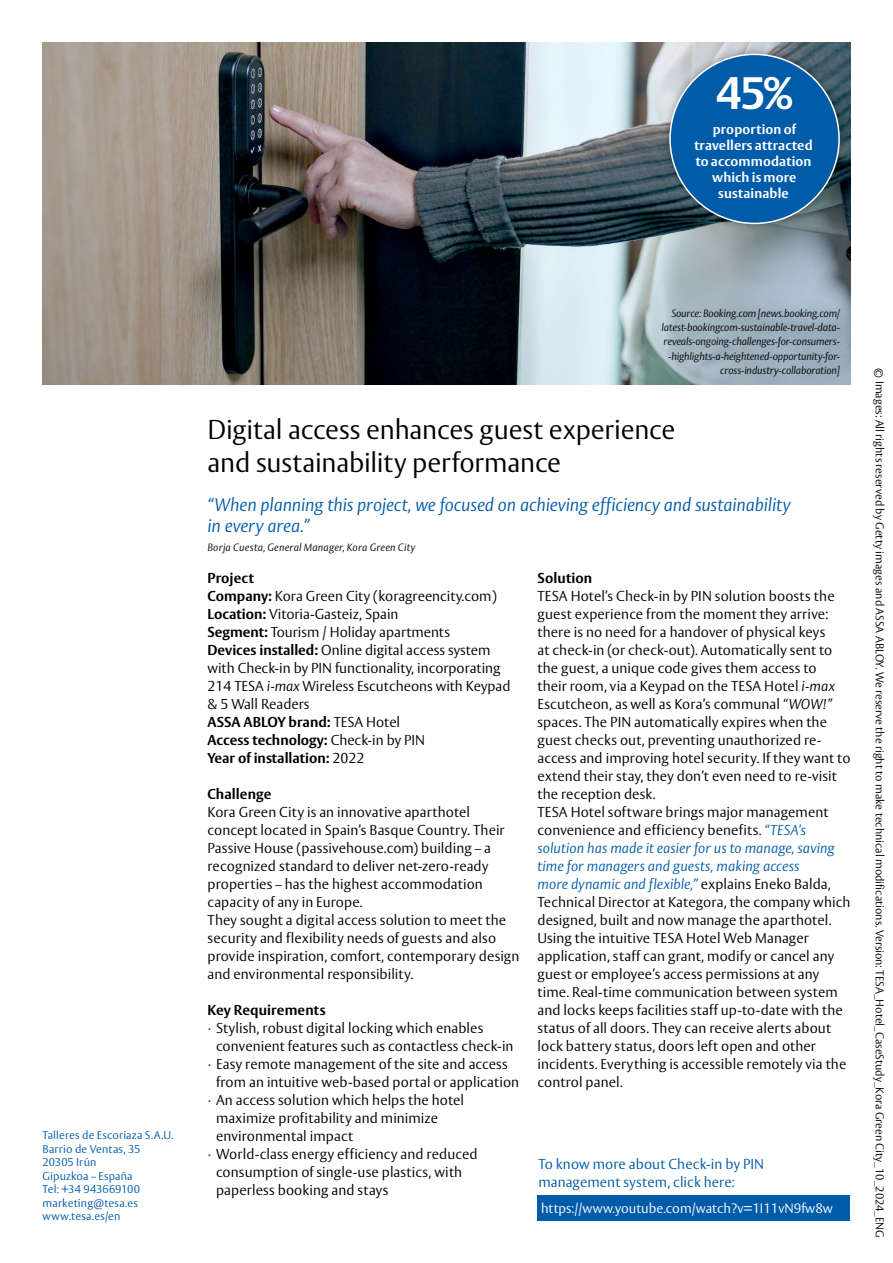
<style>
.page{position:relative;width:893px;height:1263px;background:#fff}
.page>*{position:absolute;margin:0;border:0;box-sizing:border-box;transform-origin:0 0}
.t1{font:700 45px "ASSA Vesta";color:#fff}
.t2{font:300 27px/33px "ASSA Vesta";letter-spacing:-.01em;color:#000}
.t3{font:italic 300 18px/21.8px "ASSA Vesta";letter-spacing:-.01em;color:#005ba9}
.t4{font:300 14.25px/18px "ASSA Vesta";letter-spacing:.005em;color:#000}
.t5{font:300 14.25px/18px "ASSA Vesta";letter-spacing:.005em;color:#005ba9}
.t6{font:700 14.25px "ASSA Vesta";letter-spacing:.01em;color:#000}
.t7{font:700 13.5px/16.2px "ASSA Vesta";letter-spacing:.01em;color:#fff;text-align:center}
.t8{font:300 13.5px "ASSA Vesta";color:#fff}
.t9{font:300 11.25px "ASSA Vesta";color:#000}
.t10{font:300 11.25px/13.5px "ASSA Vesta";letter-spacing:.015em;color:#005ba9}
.t11{font:italic 300 10.5px/14.2px "ASSA Vesta";letter-spacing:-.015em;color:#000;text-align:right}
.t12{font:italic 300 10.5px "ASSA Vesta";letter-spacing:.015em;color:#000}
.s1{font-weight:700}
.s2{font-style:italic}
.s3{color:#005ba9}
.s4{font-style:italic;color:#005ba9}
</style>
<div class="page">
<img style="left:43px;top:43px;width:807px;height:342px">
<div style="left:661px;top:45px;width:187px;height:187px;background:#000;opacity:.35"></div>
<div style="left:670px;top:54px;width:169px;height:169px;background:#005ba9;border-radius:50%"></div>
<div style="left:537px;top:1195px;width:313px;height:25px;background:#005ba9"></div>
<h1 class="t1" style="left:716px;top:66px;width:77px">45%</h1>
<p class="t7" style="left:694px;top:121px;width:120px">proportion of travellers attracted to accommodation which is more sustainable</p>
<p class="t10" style="left:43px;top:1129px;width:133px">Talleres de Escoriaza S.A.U.<br>Barrio de Ventas, 35<br>20305 Irún<br>Gipuzkoa – España<br>Tel: +34 943669100 marketing@tesa.es www.tesa.es/en</p>
<p class="t11" style="left:661px;top:307px;width:180px">Source: Booking.com [news.booking.com/ latest-bookingcom-sustainable-travel-data&shy;reveals-ongoing-challenges-for-consumers--highlights-a-heightened-opportunity-for&shy;cross-industry-collaboration]</p>
<h2 class="t2" style="left:207px;top:414px;width:469px">Digital access enhances guest experience and sustainability performance</h2>
<p class="t3" style="left:207px;top:494px;width:585px">“When planning this project, we focused on achieving efficiency and sustainability in every area.”</p>
<p class="t12" style="left:207px;top:541px;width:209px">Borja Cuesta, General Manager, Kora Green City</p>
<p class="t4" style="left:207px;top:569px;width:304px"><span class="s1">Project<br>Company:</span> Kora Green City (koragreencity.com)<br><span class="s1">Location:</span> Vitoria-Gasteiz, Spain<br><span class="s1">Segment:</span> Tourism / Holiday apartments<br><span class="s1">Devices installed:</span> Online digital access system with Check-in by PIN functionality, incorporating 214 TESA <span class="s2">i-max</span> Wireless Escutcheons with Keypad &amp; 5 Wall Readers<br><span class="s1">ASSA ABLOY brand:</span> TESA Hotel<br><span class="s1">Access technology:</span> Check-in by PIN<br><span class="s1">Year of installation:</span> 2022</p>
<p class="t6" style="left:207px;top:785px;width:65px">Challenge</p>
<p class="t4" style="left:207px;top:803px;width:314px">Kora Green City is an innovative aparthotel concept located in Spain’s Basque Country. Their Passive House (passivehouse.com) building – a recognized standard to deliver net-zero-ready properties – has the highest accommodation capacity of any in Europe.<br>They sought a digital access solution to meet the security and flexibility needs of guests and also provide inspiration, comfort, contemporary design and environmental responsibility.</p>
<p class="t6" style="left:207px;top:1001px;width:120px">Key Requirements</p>
<p class="t4" style="left:207px;top:1019px;width:277px"><span class="s3">∙</span> Stylish, robust digital locking which enables</p>
<p class="t4" style="left:216px;top:1037px;width:299px">convenient features such as contactless check-in</p>
<p class="t4" style="left:207px;top:1055px;width:302px"><span class="s3">∙</span> Easy remote management of the site and access</p>
<p class="t4" style="left:216px;top:1073px;width:305px">from an intuitive web-based portal or application</p>
<p class="t4" style="left:207px;top:1091px;width:258px"><span class="s3">∙</span> An access solution which helps the hotel</p>
<p class="t4" style="left:216px;top:1109px;width:224px">maximize profitability and minimize</p>
<p class="t4" style="left:216px;top:1127px;width:139px">environmental impact</p>
<p class="t4" style="left:207px;top:1145px;width:272px"><span class="s3">∙</span> World-class energy efficiency and reduced</p>
<p class="t4" style="left:216px;top:1163px;width:248px">consumption of single-use plastics, with</p>
<p class="t4" style="left:216px;top:1181px;width:174px">paperless booking and stays</p>
<p class="t6" style="left:537px;top:569px;width:56px">Solution</p>
<p class="t4" style="left:537px;top:587px;width:314px">TESA Hotel’s Check-in by PIN solution boosts the guest experience from the moment they arrive: there is no need for a handover of physical keys<br>at check-in (or check-out). Automatically sent to the guest, a unique code gives them access to<br>their room, via a Keypad on the TESA Hotel <span class="s2">i-max </span>Escutcheon, as well as Kora’s communal <span class="s2">“WOW!” </span>spaces. The PIN automatically expires when the guest checks out, preventing unauthorized re&shy;access and improving hotel security. If they want to extend their stay, they don’t even need to re-visit the reception desk.<br>TESA Hotel software brings major management convenience and efficiency benefits. <span class="s4">“TESA’s solution has made it easier for us to manage, saving time for managers and guests, making access<br>more dynamic and flexible,”</span> explains Eneko Balda, Technical Director at Kategora, the company which designed, built and now manage the aparthotel.<br>Using the intuitive TESA Hotel Web Manager application, staff can grant, modify or cancel any guest or employee’s access permissions at any time. Real-time communication between system and locks keeps facilities staff up-to-date with the status of all doors. They can receive alerts about lock battery status, doors left open and other incidents. Everything is accessible remotely via the control panel.</p>
<p class="t5" style="left:538px;top:1155px;width:227px">To know more about Check-in by PIN management system, click here:</p>
<p class="t8" style="left:541px;top:1200px;width:293px">https://www.youtube.com/watch?v=1I11vN9fw8w</p>
<p class="t9" style="left:887px;top:368px;width:871px;rotate:90deg">© Images: All rights reserved by Getty images and ASSA ABLOY. We reserve the right to make technical modifications. Version: TESA_Hotel_CaseStudy_Kora Green City_10_2024_ENG</p>
</div>
